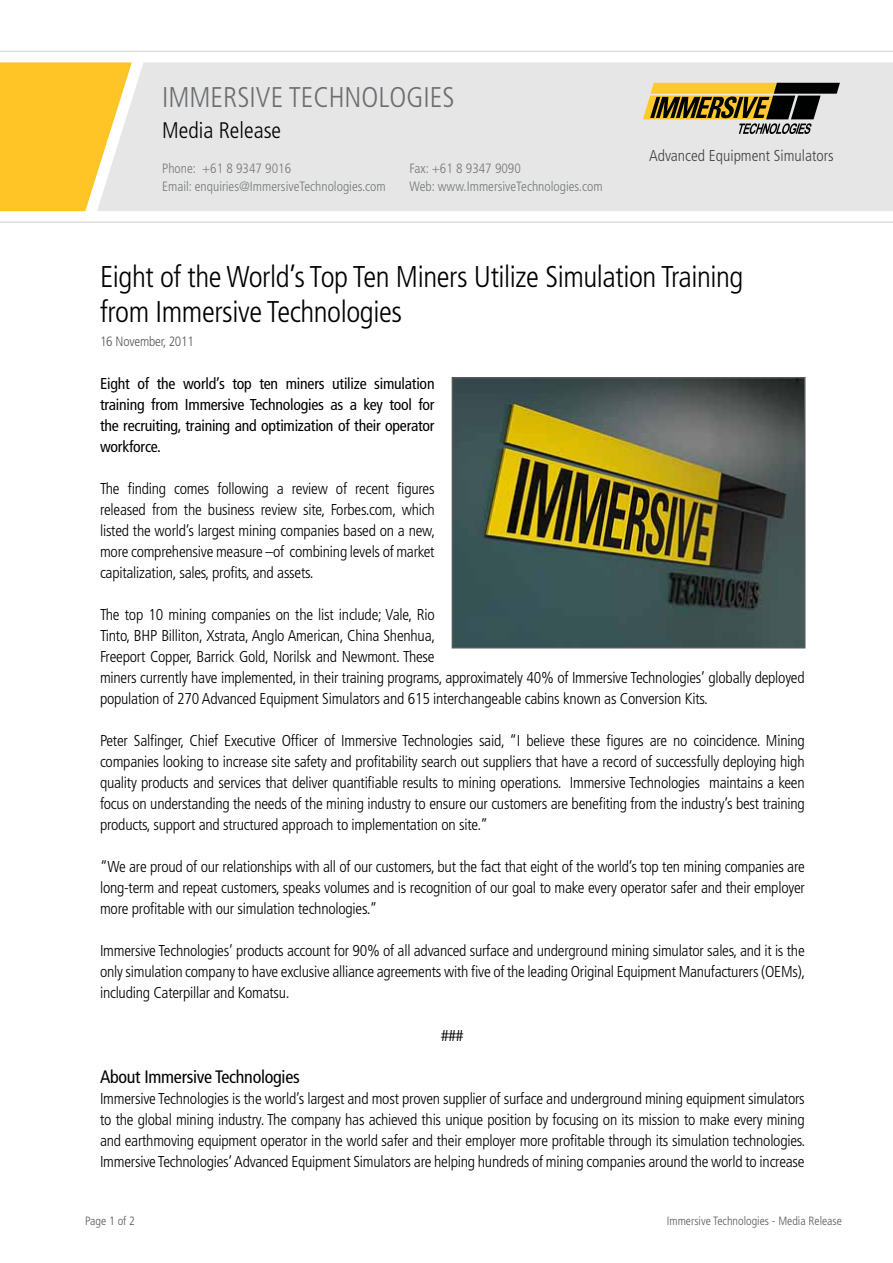
<style>
.page{position:relative;width:893px;height:1263px;background:#fff}
.page>*{position:absolute;margin:0;border:0;box-sizing:border-box;transform-origin:0 0}
.t1{font:300 condensed 30px/34.5px "Frutiger LT Std";letter-spacing:-.015em;color:#000}
.t2{font:300 condensed 28.5px "Frutiger LT Std";color:#6d6e71}
.t3{font:300 condensed 22.5px "Frutiger LT Std";color:#000}
.t4{font:condensed 18px "Frutiger LT Std";letter-spacing:-.015em;color:#000}
.t5{font:300 condensed 15.75px/21px "Frutiger LT Std";letter-spacing:-.015em;color:#000;text-align:justify}
.t6{font:condensed 15.75px/21px "Frutiger LT Std";letter-spacing:-.015em;color:#000;text-align:justify}
.t7{font:300 condensed 15.75px "Frutiger LT Std";color:#434345}
.t8{font:300 condensed 13.5px "Frutiger LT Std";color:#77787b}
.t9{font:300 condensed 13.5px "Frutiger LT Std";letter-spacing:-.015em;color:#58595b}
.t10{font:300 condensed 12px "Frutiger LT Std";color:#58595b}
</style>
<div class="page">
<div style="left:0;top:62px;width:97px;height:149px;background:#ffc425"></div>
<div style="left:97px;top:62px;width:796px;height:149px;background:#e5e6e5"></div>
<hr style="left:0;top:51px;width:893px;height:1px;background:#dcddde">
<hr style="left:0;top:221px;width:893px;height:2px;background:#dcddde">
<svg style="left:643px;top:83px;width:197px;height:51px;background:#998b60"></svg>
<img style="left:455px;top:380px;width:347px;height:265px">
<div style="left:452px;top:377px;width:353px;height:271px;border:2px solid #58595b"></div>
<h2 class="t2" style="left:162px;top:81px;width:294px">IMMERSIVE TECHNOLOGIES</h2>
<h3 class="t3" style="left:162px;top:118px;width:121px">Media Release</h3>
<p class="t8" style="left:162px;top:161px;width:131px">Phone: +61 8 9347 9016</p>
<p class="t8" style="left:410px;top:161px;width:113px">Fax: +61 8 9347 9090</p>
<p class="t8" style="left:162px;top:179px;width:225px">Email: enquiries@ImmersiveTechnologies.com</p>
<p class="t8" style="left:410px;top:179px;width:194px">Web: www.ImmersiveTechnologies.com</p>
<p class="t7" style="left:649px;top:147px;width:186px">Advanced Equipment Simulators</p>
<h1 class="t1" style="left:100px;top:260px;width:645px">Eight of the World’s Top Ten Miners Utilize Simulation Training from Immersive Technologies</h1>
<p class="t9" style="left:100px;top:334px;width:95px">16 November, 2011</p>
<p class="t6" style="left:100px;top:373px;width:336px">Eight of the world’s top ten miners utilize simulation training from Immersive Technologies as a key tool for the recruiting, training and optimization of their operator workforce.</p>
<p class="t5" style="left:100px;top:478px;width:337px">The finding comes following a review of recent figures released from the business review site, Forbes.com, which listed the world’s largest mining companies based on a new, more comprehensive measure –of combining levels of market capitalization, sales, profits, and assets.</p>
<p class="t5" style="left:100px;top:604px;width:706px;text-align:left">The top 10 mining companies on the list include; Vale, Rio<br>Tinto, BHP Billiton, Xstrata, Anglo American, China Shenhua,<br>Freeport Copper, Barrick Gold, Norilsk and Newmont. These<br>miners currently have implemented, in their training programs, approximately 40% of Immersive Technologies’ globally deployed population of 270 Advanced Equipment Simulators and 615 interchangeable cabins known as Conversion Kits.</p>
<p class="t5" style="left:100px;top:730px;width:706px">Peter Salfinger, Chief Executive Officer of Immersive Technologies said, “I believe these figures are no coincidence. Mining companies looking to increase site safety and profitability search out suppliers that have a record of successfully deploying high quality products and services that deliver quantifiable results to mining operations. Immersive Technologies maintains a keen focus on understanding the needs of the mining industry to ensure our customers are benefiting from the industry’s best training products, support and structured approach to implementation on site.”</p>
<p class="t5" style="left:100px;top:856px;width:706px">“We are proud of our relationships with all of our customers, but the fact that eight of the world’s top ten mining companies are long-term and repeat customers, speaks volumes and is recognition of our goal to make every operator safer and their employer more profitable with our simulation technologies.”</p>
<p class="t5" style="left:100px;top:940px;width:707px">Immersive Technologies’ products account for 90% of all advanced surface and underground mining simulator sales, and it is the only simulation company to have exclusive alliance agreements with five of the leading Original Equipment Manufacturers (OEMs), including Caterpillar and Komatsu.</p>
<p class="t6" style="left:441px;top:1025px;width:24px">###</p>
<p class="t4" style="left:100px;top:1066px;width:201px">About Immersive Technologies</p>
<p class="t5" style="left:100px;top:1088px;width:707px">Immersive Technologies is the world’s largest and most proven supplier of surface and underground mining equipment simulators to the global mining industry. The company has achieved this unique position by focusing on its mission to make every mining and earthmoving equipment operator in the world safer and their employer more profitable through its simulation technologies.<br>Immersive Technologies’ Advanced Equipment Simulators are helping hundreds of mining companies around the world to increase</p>
<p class="t10" style="left:85px;top:1214px;width:51px">Page 1 of 2</p>
<p class="t10" style="left:667px;top:1214px;width:177px">Immersive Technologies - Media Release</p>
</div>
